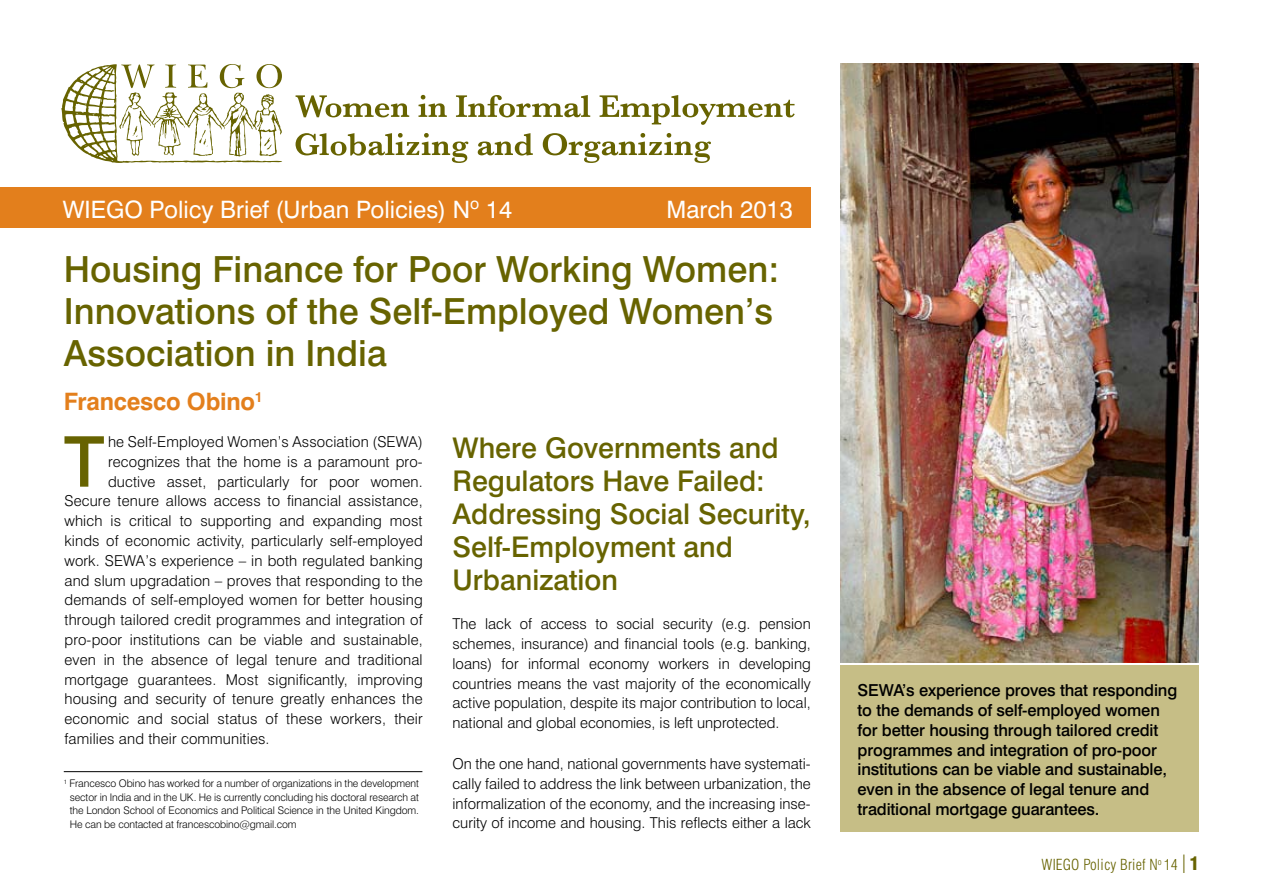
<style>
.page{position:relative;width:1263px;height:893px;background:#fff}
.page>*{position:absolute;margin:0;border:0;box-sizing:border-box;transform-origin:0 0}
.t1{font:500 70.05px "Swiss 721 BT";color:#676300}
.t2{font:500 36px/42px "Swiss 721 BT";color:#676300}
.t3{font:500 28.5px/33px "Swiss 721 BT";color:#676300}
.t4{font:24px "Swiss 721 BT";color:#fff}
.t5{font:700 24px "Swiss 721 BT";letter-spacing:-.01em;color:#e37f1c}
.t6{font:500 16.5px/19.8px "Swiss 721 BT";letter-spacing:-.01em;color:#000}
.t7{font:300 15px/19.8px "Swiss 721 BT";letter-spacing:.01em;color:#000;text-align:justify}
.t8{font:300 condensed 15px "Swiss 721 BT";letter-spacing:.01em;color:#676300}
.t9{font:300 10.5px/13.5px "Swiss 721 BT";letter-spacing:-.01em;color:#000;text-align:justify}
.s1{font-size:24.75px}
.s2{font-weight:900;font-size:18px}
</style>
<div class="page">
<img style="left:841px;top:64px;width:358px;height:598px">
<div style="left:0;top:187px;width:811px;height:41px;background:#e37f1c"></div>
<svg style="left:296px;top:95px;width:113px;height:22px"></svg>
<svg style="left:418px;top:95px;width:29px;height:22px"></svg>
<svg style="left:456px;top:95px;width:134px;height:22px"></svg>
<svg style="left:600px;top:95px;width:195px;height:30px"></svg>
<svg style="left:296px;top:133px;width:172px;height:30px"></svg>
<svg style="left:478px;top:133px;width:55px;height:23px"></svg>
<svg style="left:543px;top:133px;width:168px;height:30px"></svg>
<svg style="left:61px;top:64px;width:221px;height:99px"></svg>
<hr style="left:64px;top:771px;width:358px;height:1px;background:#000">
<div style="left:840px;top:665px;width:359px;height:167px;background:#c6be86"></div>
<h3 class="t4" style="left:63px;top:195px;width:451px">WIEGO Policy Brief (Urban Policies) N<sup>o</sup> 14</h3>
<h3 class="t4" style="left:666px;top:195px;width:128px">March 2013</h3>
<h2 class="t2" style="left:64px;top:248px;width:717px">Housing Finance for Poor Working Women:<br>Innovations of the Self-Employed Women’s<br>Association in India</h2>
<h3 class="t5" style="left:64px;top:386px;width:201px">Francesco Obino<sup>1</sup></h3>
<h1 class="t1" style="left:64px;top:419px;width:42px">T</h1>
<p class="t7" style="left:108px;top:432px;width:316px">he Self-Employed Women’s Association (SEWA)</p>
<h3 class="t3" style="left:452px;top:431px;width:360px">Where Governments and<br>Regulators Have Failed:<br>Addressing Social Security,<br>Self-Employment and<br>Urbanization</h3>
<p class="t7" style="left:452px;top:614px;width:360px">The lack of access to social security (e.g. pension schemes, insurance) and financial tools (e.g. banking, loans) for informal economy workers in developing countries means the vast majority of the economically active population, despite its major contribution to local, national and global economies, is left unprotected.</p>
<p class="t7" style="left:452px;top:754px;width:360px">On the one hand, national governments have systemati&shy;cally failed to address the link between urbanization, the informalization of the economy, and the increasing inse&shy;curity of income and housing. This reflects either a lack</p>
<p class="t7" style="left:108px;top:451px;width:316px">recognizes that the home is a paramount pro-</p>
<p class="t7" style="left:108px;top:471px;width:316px">ductive asset, particularly for poor women.</p>
<p class="t7" style="left:64px;top:491px;width:360px">Secure tenure allows access to financial assistance,</p>
<p class="t7" style="left:64px;top:511px;width:360px">which is critical to supporting and expanding most</p>
<p class="t7" style="left:64px;top:531px;width:360px">kinds of economic activity, particularly self-employed</p>
<p class="t7" style="left:64px;top:550px;width:360px">work. SEWA’s experience – in both regulated banking</p>
<p class="t7" style="left:64px;top:570px;width:360px">and slum upgradation – proves that responding to the</p>
<p class="t7" style="left:64px;top:590px;width:360px">demands of self-employed women for better housing</p>
<p class="t7" style="left:64px;top:610px;width:360px">through tailored credit programmes and integration of</p>
<p class="t7" style="left:64px;top:630px;width:360px">pro-poor institutions can be viable and sustainable,</p>
<p class="t7" style="left:64px;top:649px;width:360px">even in the absence of legal tenure and traditional</p>
<p class="t7" style="left:64px;top:669px;width:360px">mortgage guarantees. Most significantly, improving</p>
<p class="t7" style="left:64px;top:689px;width:360px">housing and security of tenure greatly enhances the</p>
<p class="t7" style="left:64px;top:709px;width:360px">economic and social status of these workers, their</p>
<p class="t7" style="left:64px;top:729px;width:207px">families and their communities.</p>
<p class="t9" style="left:70px;top:777px;width:351px;text-indent:-6px"><sup>1</sup> Francesco Obino has worked for a number of organizations in the development sector in India and in the UK. He is currently concluding his doctoral research at the London School of Economics and Political Science in the United Kingdom.<br>He can be contacted at francescobino@gmail.com</p>
<p class="t6" style="left:857px;top:680px;width:321px">SEWA’s experience proves that responding to the demands of self-employed women for better housing through tailored credit programmes and integration of pro-poor institutions can be viable and sustainable, even in the absence of legal tenure and traditional mortgage guarantees.</p>
<p class="t8" style="left:1042px;top:856px;width:159px">WIEGO Policy Brief N<sup>o</sup> 14 <span class="s1">I</span> <span class="s2">1</span></p>
</div>
